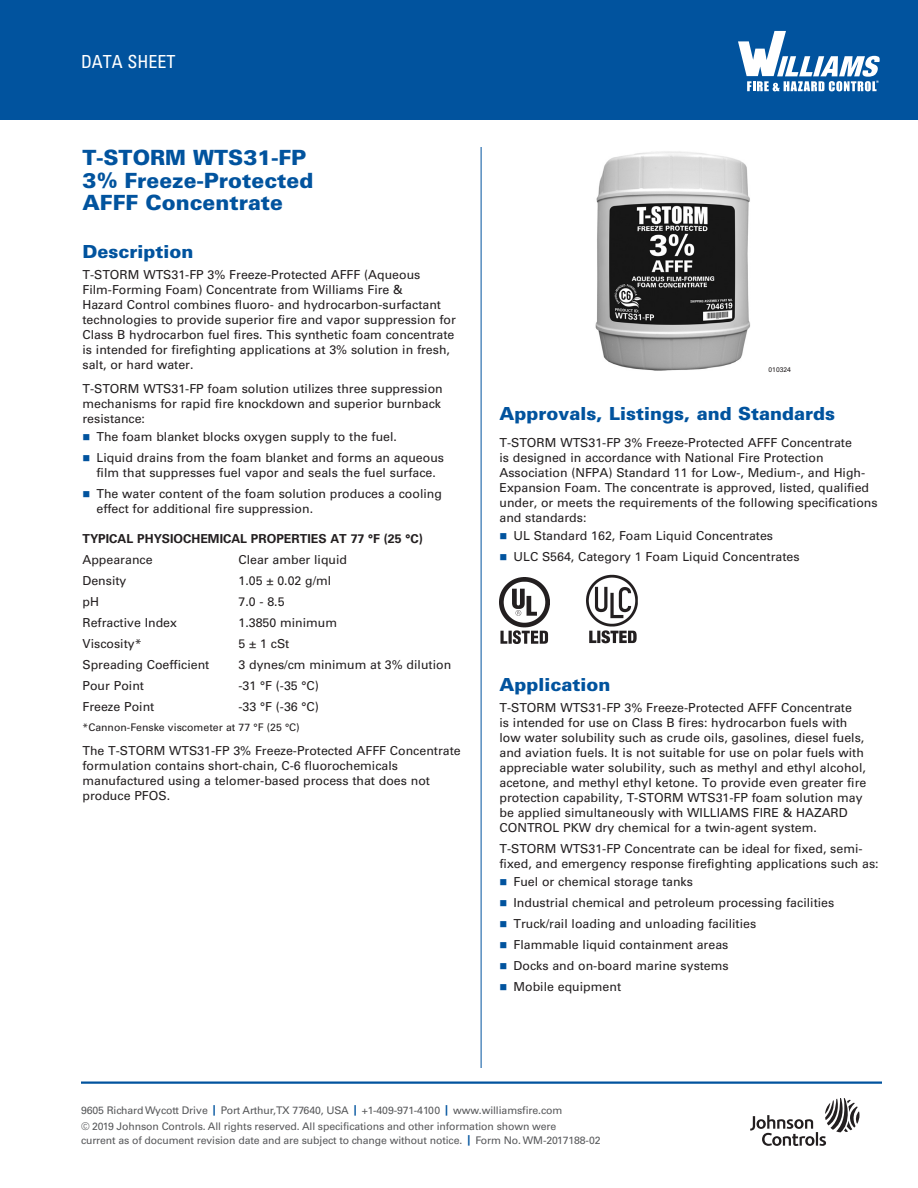
<style>
.page{position:relative;width:918px;height:1188px;background:#fff}
.page>*{position:absolute;margin:0;border:0;box-sizing:border-box;transform-origin:0 0}
._02_Data_Sheet_Heade{font:900 21px "Univers LT Std";color:#01539e}
._03_12_pt_Blue_Heade{font:900 18px "Univers LT Std";color:#01539e}
.t1{font:condensed 18px "Univers LT Std";color:#fff}
._05_Text_1st_Graph{font:12.3px/15px "Univers LT Std";color:#231f20}
._06_Text_8_25{font:12.3px/15px "Univers LT Std";color:#231f20}
._08_Bullet_Text{font:12.3px/15px "Univers LT Std";color:#231f20;text-align:center}
._09_Tabbed_Copy{font:12.3px "Univers LT Std";color:#231f20}
._07_Bullet_Text_1st{font:12.3px "Univers LT Std";color:#231f20}
._04_Bold_Subhead{font:700 12.3px "Univers LT Std";color:#231f20}
._27_Tagline-Boilerpl{font:10.5px/13.2px "Univers LT Std";letter-spacing:-.01em;color:#57585a}
._06_Text_8_25-2{font:10.5px "Univers LT Std";color:#231f20}
._13_Anchor_Figure{font:6.75px "Univers LT Std";color:#231f20}
.s1{color:#01539e}
.s2{font-weight:700;color:#01539e}
</style>
<div class="page">
<div style="left:0;top:0;width:918px;height:120px;background:#01539e"></div>
<hr style="left:481px;top:147px;width:1px;height:921px;background:#01539e">
<hr style="left:81px;top:1082px;width:801px;height:2px;background:#01539e">
<svg style="left:750px;top:1098px;width:109px;height:48px"></svg>
<svg style="left:738px;top:31px;width:142px;height:60px"></svg>
<img style="left:595px;top:151px;width:155px;height:220px">
<img style="left:500px;top:577px;width:49px;height:66px">
<img style="left:586px;top:575px;width:51px;height:69px">
<h2 class="t1" style="left:81px;top:50px;width:96px">DATA SHEET</h2>
<p class="_02_Data_Sheet_Heade" style="left:82px;top:144px;width:225px">T-STORM WTS31-FP</p>
<p class="_02_Data_Sheet_Heade" style="left:82px;top:167px;width:232px">3% Freeze-Protected</p>
<p class="_02_Data_Sheet_Heade" style="left:82px;top:189px;width:202px">AFFF Concentrate</p>
<p class="_03_12_pt_Blue_Heade" style="left:82px;top:240px;width:112px">Description</p>
<p class="_05_Text_1st_Graph" style="left:82px;top:267px;width:375px">T-STORM WTS31-FP 3% Freeze-Protected AFFF (Aqueous Film-Forming Foam) Concentrate from Williams Fire &amp;<br>Hazard Control combines fluoro- and hydrocarbon-surfactant technologies to provide superior fire and vapor suppression for Class B hydrocarbon fuel fires. This synthetic foam concentrate is intended for firefighting applications at 3% solution in fresh, salt, or hard water.</p>
<p class="_06_Text_8_25" style="left:82px;top:381px;width:362px">T-STORM WTS31-FP foam solution utilizes three suppression mechanisms for rapid fire knockdown and superior burnback resistance:</p>
<p class="_07_Bullet_Text_1st" style="left:82px;top:430px;width:316px"><span class="s1">■</span> The foam blanket blocks oxygen supply to the fuel.</p>
<p class="_08_Bullet_Text" style="left:82px;top:450px;width:363px"><span class="s1">■</span> Liquid drains from the foam blanket and forms an aqueous film that suppresses fuel vapor and seals the fuel surface.</p>
<p class="_08_Bullet_Text" style="left:97px;top:486px;width:347px;text-align:left;text-indent:-14px"><span class="s1">■</span> The water content of the foam solution produces a cooling effect for additional fire suppression.</p>
<p class="_04_Bold_Subhead" style="left:82px;top:532px;width:342px">TYPICAL PHYSIOCHEMICAL PROPERTIES AT 77 °F (25 °C)</p>
<p class="_09_Tabbed_Copy" style="left:82px;top:553px;width:72px">Appearance</p>
<p class="_09_Tabbed_Copy" style="left:238px;top:553px;width:110px">Clear amber liquid</p>
<p class="_09_Tabbed_Copy" style="left:82px;top:574px;width:46px">Density</p>
<p class="_09_Tabbed_Copy" style="left:238px;top:574px;width:94px">1.05 ± 0.02 g/ml</p>
<p class="_09_Tabbed_Copy" style="left:82px;top:595px;width:18px">pH</p>
<p class="_09_Tabbed_Copy" style="left:238px;top:595px;width:48px">7.0 - 8.5</p>
<p class="_09_Tabbed_Copy" style="left:82px;top:616px;width:96px">Refractive Index</p>
<p class="_09_Tabbed_Copy" style="left:238px;top:616px;width:100px">1.3850 minimum</p>
<p class="_09_Tabbed_Copy" style="left:82px;top:637px;width:61px">Viscosity*</p>
<p class="_09_Tabbed_Copy" style="left:238px;top:637px;width:52px">5 ± 1 cSt</p>
<p class="_09_Tabbed_Copy" style="left:82px;top:658px;width:128px">Spreading Coefficient</p>
<p class="_09_Tabbed_Copy" style="left:238px;top:658px;width:214px">3 dynes/cm minimum at 3% dilution</p>
<p class="_09_Tabbed_Copy" style="left:82px;top:679px;width:63px">Pour Point</p>
<p class="_09_Tabbed_Copy" style="left:238px;top:679px;width:82px">-31 °F (-35 °C)</p>
<p class="_09_Tabbed_Copy" style="left:82px;top:700px;width:73px">Freeze Point</p>
<p class="_09_Tabbed_Copy" style="left:238px;top:700px;width:82px">-33 °F (-36 °C)</p>
<p class="_06_Text_8_25-2" style="left:82px;top:721px;width:219px">*Cannon-Fenske viscometer at 77 °F (25 °C)</p>
<p class="_06_Text_8_25" style="left:82px;top:743px;width:380px">The T-STORM WTS31-FP 3% Freeze-Protected AFFF Concentrate formulation contains short-chain, C-6 fluorochemicals manufactured using a telomer-based process that does not produce PFOS.</p>
<p class="_13_Anchor_Figure" style="left:769px;top:365px;width:24px">010324</p>
<p class="_03_12_pt_Blue_Heade" style="left:500px;top:402px;width:337px">Approvals, Listings, and Standards</p>
<p class="_06_Text_8_25" style="left:500px;top:435px;width:380px">T-STORM WTS31-FP 3% Freeze-Protected AFFF Concentrate<br>is designed in accordance with National Fire Protection Association (NFPA) Standard 11 for Low-, Medium-, and High-Expansion Foam. The concentrate is approved, listed, qualified under, or meets the requirements of the following specifications and standards:</p>
<p class="_07_Bullet_Text_1st" style="left:500px;top:528px;width:275px"><span class="s1">■</span> UL Standard 162, Foam Liquid Concentrates</p>
<p class="_08_Bullet_Text" style="left:500px;top:549px;width:302px"><span class="s1">■</span> ULC S564, Category 1 Foam Liquid Concentrates</p>
<p class="_03_12_pt_Blue_Heade" style="left:500px;top:673px;width:112px">Application</p>
<p class="_05_Text_1st_Graph" style="left:500px;top:700px;width:368px">T-STORM WTS31-FP 3% Freeze-Protected AFFF Concentrate<br>is intended for use on Class B fires: hydrocarbon fuels with low water solubility such as crude oils, gasolines, diesel fuels, and aviation fuels. It is not suitable for use on polar fuels with appreciable water solubility, such as methyl and ethyl alcohol, acetone, and methyl ethyl ketone. To provide even greater fire protection capability, T-STORM WTS31-FP foam solution may be applied simultaneously with WILLIAMS FIRE &amp; HAZARD CONTROL PKW dry chemical for a twin-agent system.</p>
<p class="_06_Text_8_25" style="left:500px;top:841px;width:381px">T-STORM WTS31-FP Concentrate can be ideal for fixed, semi&shy;fixed, and emergency response firefighting applications such as:</p>
<p class="_07_Bullet_Text_1st" style="left:500px;top:875px;width:195px"><span class="s1">■</span> Fuel or chemical storage tanks</p>
<p class="_08_Bullet_Text" style="left:500px;top:895px;width:336px"><span class="s1">■</span> Industrial chemical and petroleum processing facilities</p>
<p class="_08_Bullet_Text" style="left:500px;top:916px;width:258px"><span class="s1">■</span> Truck/rail loading and unloading facilities</p>
<p class="_08_Bullet_Text" style="left:500px;top:937px;width:230px"><span class="s1">■</span> Flammable liquid containment areas</p>
<p class="_08_Bullet_Text" style="left:500px;top:958px;width:231px"><span class="s1">■</span> Docks and on-board marine systems</p>
<p class="_08_Bullet_Text" style="left:500px;top:979px;width:123px"><span class="s1">■</span> Mobile equipment</p>
<p class="_27_Tagline-Boilerpl" style="left:81px;top:1104px;width:483px">9605 Richard Wycott Drive <span class="s2">|</span> Port Arthur,TX 77640, USA <span class="s2">|</span> +1-409-971-4100 <span class="s2">|</span> www.williamsfire.com</p>
<p class="_27_Tagline-Boilerpl" style="left:81px;top:1120px;width:521px">© 2019 Johnson Controls. All rights reserved. All specifications and other information shown were<br>current as of document revision date and are subject to change without notice. <span class="s2">|</span> Form No. WM-2017188-02</p>
</div>
